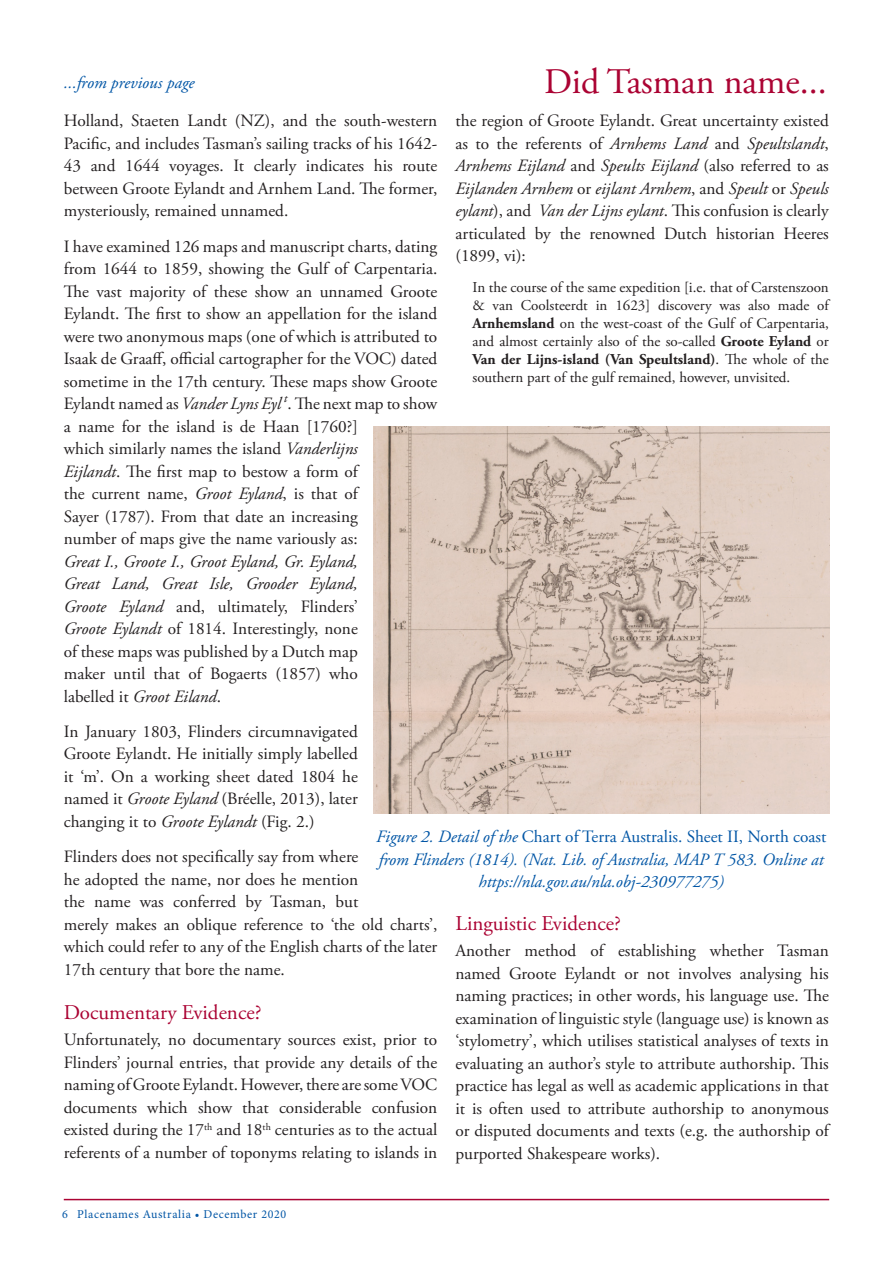
<style>
.page{position:relative;width:893px;height:1263px;background:#fff}
.page>*{position:absolute;margin:0;border:0;box-sizing:border-box;transform-origin:0 0}
.t1{font:36px "Adobe Garamond Pro";color:#ab0333}
.t2{font:21px "Adobe Garamond Pro";color:#ab0333}
.t3{font:17.25px/22.5px "Adobe Garamond Pro";color:#231f20;text-align:justify}
.t4{font:italic 17.25px/22.5px "Adobe Garamond Pro";color:#0155a5;text-align:center}
.t5{font:15px/18px "Adobe Garamond Pro";color:#231f20;text-align:justify}
.t6{font:12px "Minion Pro";letter-spacing:.05em;color:#0155a5}
.s1{font-style:italic}
.s2{font-weight:700}
.s3{font-style:normal}
</style>
<div class="page">
<hr style="left:64px;top:1199px;width:765px;height:1px;background:#ab0333">
<img style="left:373px;top:427px;width:456px;height:387px">
<p class="t4" style="left:64px;top:72px;width:132px">...from previous page</p>
<h1 class="t1" style="left:544px;top:60px;width:284px">Did Tasman name...</h1>
<p class="t3" style="left:455px;top:110px;width:375px">the region of Groote Eylandt. Great uncertainty existed as to the referents of <span class="s1">Arnhems Land</span> and <span class="s1">Speultslandt</span>, <span class="s1">Arnhems Eijland</span> and <span class="s1">Speults Eijland</span> (also referred to as <span class="s1">Eijlanden Arnhem</span> or <span class="s1">eijlant Arnhem</span>, and <span class="s1">Speult</span> or <span class="s1">Speuls eylant</span>), and <span class="s1">Van der Lijns eylant</span>. This confusion is clearly articulated by the renowned Dutch historian Heeres (1899, vi):</p>
<p class="t5" style="left:472px;top:279px;width:360px">In the course of the same expedition [i.e. that of Carstenszoon &amp; van Coolsteerdt in 1623] discovery was also made of <span class="s2">Arnhemsland</span> on the west-coast of the Gulf of Carpentaria, and almost certainly also of the so-called <span class="s2">Groote Eyland</span> or <span class="s2">Van der Lijns-island (Van Speultsland)</span>. The whole of the southern part of the gulf remained, however, unvisited.</p>
<p class="t3" style="left:64px;top:110px;width:375px">Holland, Staeten Landt (NZ), and the south-western Pacific, and includes Tasman’s sailing tracks of his 1642- 43 and 1644 voyages. It clearly indicates his route between Groote Eylandt and Arnhem Land. The former, mysteriously, remained unnamed.</p>
<p class="t3" style="left:64px;top:236px;width:375px;text-align:left">I have examined 126 maps and manuscript charts, dating from 1644 to 1859, showing the Gulf of Carpentaria.<br>The vast majority of these show an unnamed Groote Eylandt. The first to show an appellation for the island were two anonymous maps (one of which is attributed to Isaak de Graaff, official cartographer for the VOC) dated sometime in the 17th century. These maps show Groote Eylandt named as <span class="s1">Vander Lyns Eyl</span> <sup>t</sup>. The next map to show a name for the island is de Haan [1760?]<br>which similarly names the island <span class="s1">Vanderlijns<br>Eijlandt</span>. The first map to bestow a form of<br>the current name, <span class="s1">Groot Eyland</span>, is that of<br>Sayer (1787). From that date an increasing<br>number of maps give the name variously as:</p>
<p class="t3" style="left:64px;top:551px;width:296px"><span class="s1">Great I., Groote I., Groot Eyland, Gr. Eyland, Great Land, Great Isle, Grooder Eyland, Groote Eyland</span> and, ultimately, Flinders’ <span class="s1">Groote Eylandt</span> of 1814. Interestingly, none of these maps was published by a Dutch map maker until that of Bogaerts (1857) who labelled it <span class="s1">Groot Eiland</span>.</p>
<p class="t3" style="left:64px;top:721px;width:296px">In January 1803, Flinders circumnavigated Groote Eylandt. He initially simply labelled it ‘m’. On a working sheet dated 1804 he named it <span class="s1">Groote Eyland</span> (Bréelle, 2013), later changing it to <span class="s1">Groote Eylandt</span> (Fig. 2.)</p>
<p class="t3" style="left:64px;top:846px;width:375px;text-align:left">Flinders does not specifically say from where<br>he adopted the name, nor does he mention<br>the name was conferred by Tasman, but<br>merely makes an oblique reference to ‘the old charts’, which could refer to any of the English charts of the later 17th century that bore the name.</p>
<p class="t2" style="left:64px;top:999px;width:199px">Documentary Evidence?</p>
<p class="t3" style="left:64px;top:1029px;width:375px">Unfortunately, no documentary sources exist, prior to Flinders’ journal entries, that provide any details of the naming of Groote Eylandt. However, there are some VOC documents which show that considerable confusion existed during the 17<sup>th</sup> and 18<sup>th</sup> centuries as to the actual referents of a number of toponyms relating to islands in</p>
<p class="t4" style="left:376px;top:826px;width:452px">Figure 2. Detail of the <span class="s3">Chart of Terra Australis. Sheet II, North coast </span>from Flinders (1814). (Nat. Lib. of Australia, MAP T 583. Online at https://nla.gov.au/nla.obj-230977275)</p>
<p class="t2" style="left:455px;top:910px;width:167px">Linguistic Evidence?</p>
<p class="t3" style="left:455px;top:940px;width:377px">Another method of establishing whether Tasman named Groote Eylandt or not involves analysing his naming practices; in other words, his language use. The examination of linguistic style (language use) is known as ‘stylometry’, which utilises statistical analyses of texts in evaluating an author’s style to attribute authorship. This practice has legal as well as academic applications in that it is often used to attribute authorship to anonymous or disputed documents and texts (e.g. the authorship of purported Shakespeare works).</p>
<p class="t6" style="left:62px;top:1206px;width:226px">6 Placenames Australia • December 2020</p>
</div>
